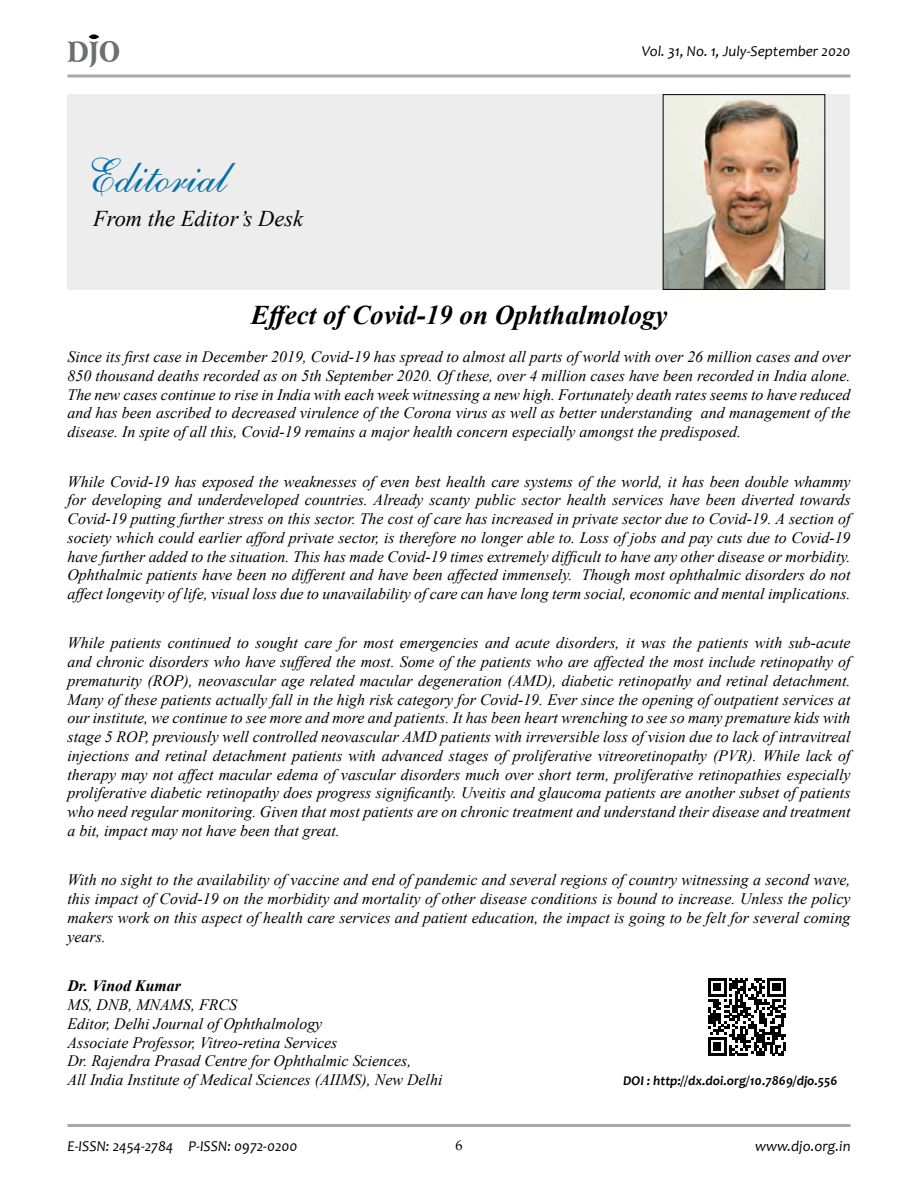
<style>
.page{position:relative;width:918px;height:1188px;background:#fff}
.page>*{position:absolute;margin:0;border:0;box-sizing:border-box;transform-origin:0 0}
.t1{font:48px "English 111 Vivace BT";color:#0370a9}
.t2{font:900 28.2px "Arrus BT";color:#6d6e71;scale:.82 1}
.t3{font:italic 700 27px "Times New Roman";color:#000}
.t4{font:italic 22.5px "Times New Roman";color:#000}
.t5{font:italic 15.9px/18.8px "Times New Roman";color:#000;text-align:justify}
.t6{font:italic 700 15.9px "Times New Roman";color:#000}
.t7{font:italic 15px "Candara";color:#000}
.t8{font:14.25px "Palatino Linotype";color:#000}
.t9{font:italic 700 13.5px "Candara";color:#000}
</style>
<div class="page">
<hr style="left:68px;top:74px;width:782px;height:3px;background:#a7a9ac">
<hr style="left:68px;top:1124px;width:782px;height:3px;background:#a7a9ac">
<div style="left:89px;top:34px;width:10px;height:5px;background:#000;border-radius:50%"></div>
<div style="left:68px;top:94px;width:782px;height:196px;background:#ededee"></div>
<img style="left:665px;top:96px;width:158px;height:192px">
<div style="left:663px;top:94px;width:162px;height:196px;border:1px solid #000"></div>
<svg style="left:708px;top:978px;width:78px;height:78px"></svg>
<h2 class="t2" style="left:68px;top:34px;width:66px">DJO</h2>
<p class="t7" style="left:642px;top:42px;width:210px">Vol. 31, No. 1, July-September 2020</p>
<h1 class="t1" style="left:87px;top:146px;width:142px">Editorial</h1>
<h3 class="t4" style="left:93px;top:203px;width:212px">From the Editor’s Desk</h3>
<h3 class="t3" style="left:251px;top:296px;width:418px">Effect of Covid-19 on Ophthalmology</h3>
<p class="t5" style="left:68px;top:347px;width:785px">Since its first case in December 2019, Covid-19 has spread to almost all parts of world with over 26 million cases and over 850 thousand deaths recorded as on 5th September 2020. Of these, over 4 million cases have been recorded in India alone.<br>The new cases continue to rise in India with each week witnessing a new high. Fortunately death rates seems to have reduced and has been ascribed to decreased virulence of the Corona virus as well as better understanding and management of the disease. In spite of all this, Covid-19 remains a major health concern especially amongst the predisposed.</p>
<p class="t5" style="left:68px;top:471px;width:785px">While Covid-19 has exposed the weaknesses of even best health care systems of the world, it has been double whammy for developing and underdeveloped countries. Already scanty public sector health services have been diverted towards Covid-19 putting further stress on this sector. The cost of care has increased in private sector due to Covid-19. A section of society which could earlier afford private sector, is therefore no longer able to. Loss of jobs and pay cuts due to Covid-19 have further added to the situation. This has made Covid-19 times extremely difficult to have any other disease or morbidity.<br>Ophthalmic patients have been no different and have been affected immensely. Though most ophthalmic disorders do not affect longevity of life, visual loss due to unavailability of care can have long term social, economic and mental implications.</p>
<p class="t5" style="left:68px;top:633px;width:785px">While patients continued to sought care for most emergencies and acute disorders, it was the patients with sub-acute and chronic disorders who have suffered the most. Some of the patients who are affected the most include retinopathy of prematurity (ROP), neovascular age related macular degeneration (AMD), diabetic retinopathy and retinal detachment.<br>Many of these patients actually fall in the high risk category for Covid-19. Ever since the opening of outpatient services at our institute, we continue to see more and more and patients. It has been heart wrenching to see so many premature kids with stage 5 ROP, previously well controlled neovascular AMD patients with irreversible loss of vision due to lack of intravitreal injections and retinal detachment patients with advanced stages of proliferative vitreoretinopathy (PVR). While lack of therapy may not affect macular edema of vascular disorders much over short term, proliferative retinopathies especially proliferative diabetic retinopathy does progress significantly. Uveitis and glaucoma patients are another subset of patients who need regular monitoring. Given that most patients are on chronic treatment and understand their disease and treatment a bit, impact may not have been that great.</p>
<p class="t5" style="left:68px;top:870px;width:785px">With no sight to the availability of vaccine and end of pandemic and several regions of country witnessing a second wave, this impact of Covid-19 on the morbidity and mortality of other disease conditions is bound to increase. Unless the policy makers work on this aspect of health care services and patient education, the impact is going to be felt for several coming years.</p>
<p class="t6" style="left:68px;top:975px;width:115px">Dr. Vinod Kumar</p>
<p class="t5" style="left:68px;top:995px;width:376px;text-align:left">MS, DNB, MNAMS, FRCS<br>Editor, Delhi Journal of Ophthalmology<br>Associate Professor, Vitreo-retina Services<br>Dr. Rajendra Prasad Centre for Ophthalmic Sciences,<br>All India Institute of Medical Sciences (AIIMS), New Delhi</p>
<p class="t9" style="left:623px;top:1072px;width:216px">DOI : http://dx.doi.org/10.7869/djo.556</p>
<p class="t7" style="left:68px;top:1136px;width:232px">E-ISSN: 2454-2784 P-ISSN: 0972-0200</p>
<p class="t8" style="left:455px;top:1135px;width:9px">6</p>
<p class="t7" style="left:755px;top:1136px;width:97px">www.djo.org.in</p>
</div>
